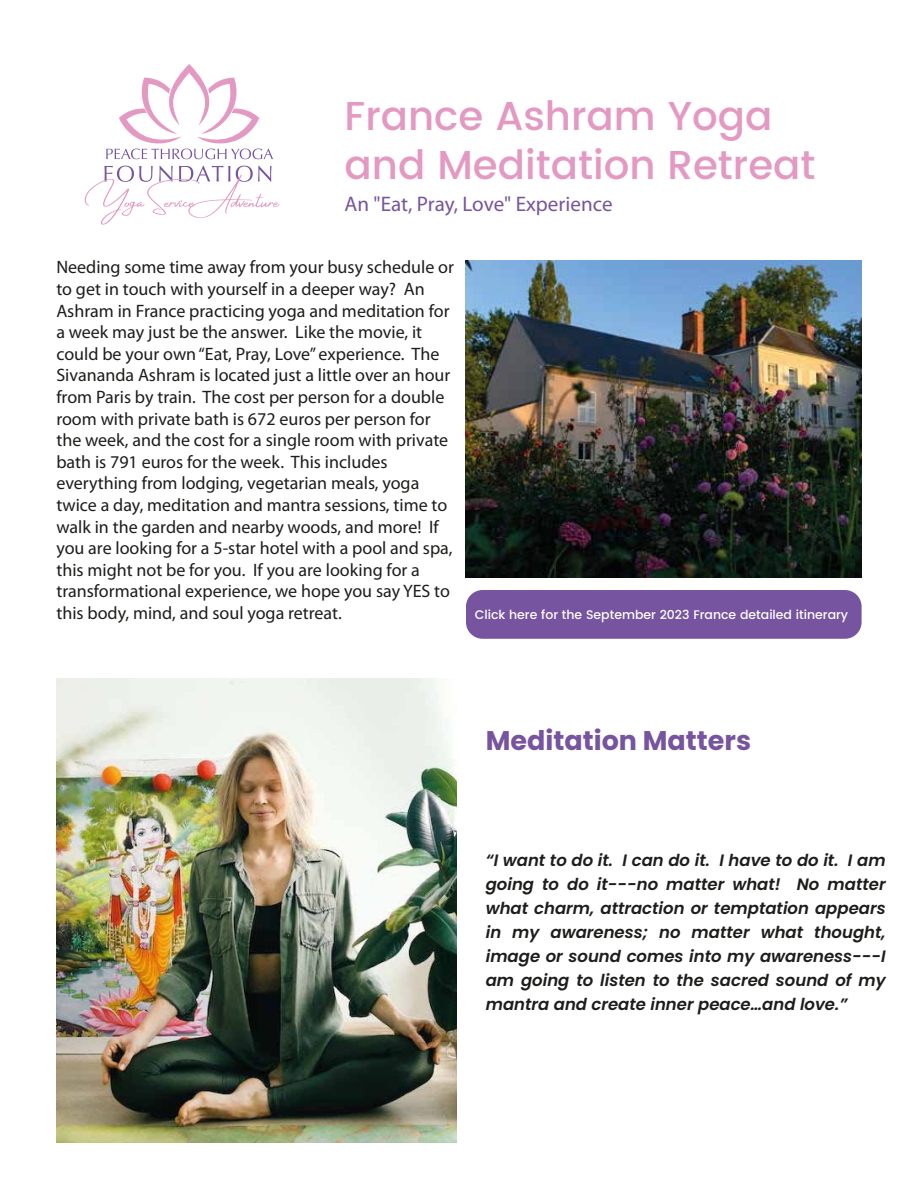
<style>
.page{position:relative;width:918px;height:1188px;background:#fff}
.page>*{position:absolute;margin:0;border:0;box-sizing:border-box;transform-origin:0 0}
.t1{font:500 40.35px/48.3px "Poppins";color:#e399c2}
.t2{font:700 27px "Poppins";color:#77549f}
.t3{font:21.15px "Myriad Pro";color:#77549f}
.t4{font:18px/21.6px "Myriad Pro";color:#1d1d1b}
.t5{font:italic 600 16.5px/24px "Poppins";color:#1d1d1b;text-align:justify}
.t6{font:500 12.45px "Poppins";color:#fff}
</style>
<div class="page">
<svg style="left:106px;top:64px;width:167px;height:95px"></svg>
<svg style="left:85px;top:166px;width:195px;height:59px"></svg>
<div style="left:466px;top:590px;width:396px;height:49px;background:#77549f;border-radius:17px"></div>
<img style="left:466px;top:261px;width:396px;height:317px">
<img style="left:56px;top:678px;width:400px;height:465px">
<h1 class="t1" style="left:345px;top:93px;width:472px">France Ashram Yoga and Meditation Retreat</h1>
<p class="t3" style="left:345px;top:191px;width:270px">An "Eat, Pray, Love" Experience</p>
<p class="t4" style="left:56px;top:256px;width:399px">Needing some time away from your busy schedule or to get in touch with yourself in a deeper way? An Ashram in France practicing yoga and meditation for a week may just be the answer. Like the movie, it could be your own “Eat, Pray, Love” experience. The Sivananda Ashram is located just a little over an hour from Paris by train. The cost per person for a double room with private bath is 672 euros per person for the week, and the cost for a single room with private bath is 791 euros for the week. This includes everything from lodging, vegetarian meals, yoga twice a day, meditation and mantra sessions, time to walk in the garden and nearby woods, and more! If you are looking for a 5-star hotel with a pool and spa, this might not be for you. If you are looking for a transformational experience, we hope you say YES to this body, mind, and soul yoga retreat.</p>
<p class="t6" style="left:475px;top:605px;width:375px">Click here for the September 2023 France detailed itinerary</p>
<h2 class="t2" style="left:486px;top:725px;width:267px">Meditation Matters</h2>
<p class="t5" style="left:486px;top:848px;width:401px">“I want to do it. I can do it. I have to do it. I am going to do it---no matter what! No matter what charm, attraction or temptation appears in my awareness; no matter what thought, image or sound comes into my awareness---I am going to listen to the sacred sound of my mantra and create inner peace…and love.”</p>
</div>
